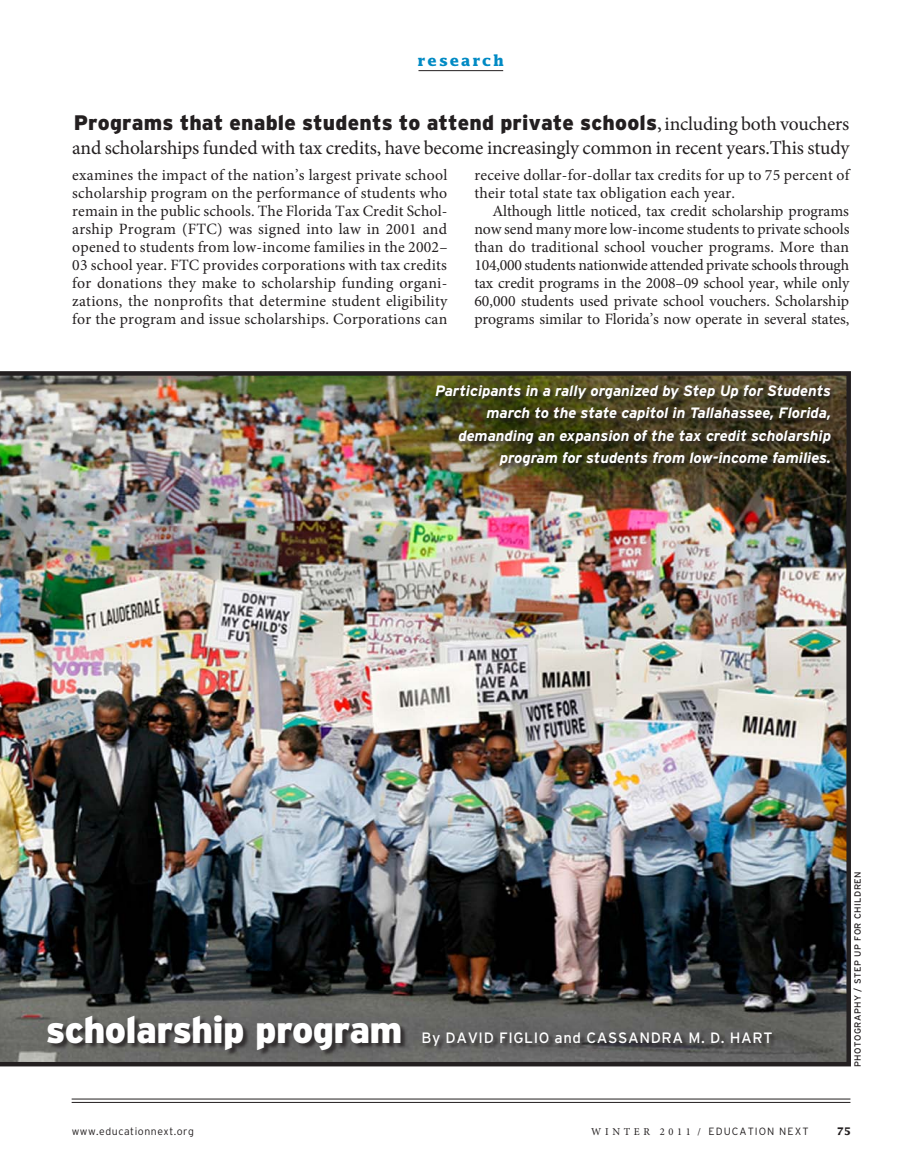
<style>
.page{position:relative;width:905px;height:1175px;background:#fff}
.page>*{position:absolute;margin:0;border:0;box-sizing:border-box;transform-origin:0 0}
.t1{font:900 37.5px "Interstate";letter-spacing:-.02em;color:#fff}
.t2{font:900 21px "Interstate";letter-spacing:.01em;color:#231f20}
.t3{font:19.5px "Minion Pro";letter-spacing:-.01em;color:#231f20}
.t4{font:15.75px/18px "Minion Pro";letter-spacing:.015em;color:#231f20;text-align:justify}
.t5{font:italic 700 15px/22.5px "Interstate";letter-spacing:-.005em;color:#fff;text-align:right}
.t6{font:15px "Interstate";letter-spacing:.04em;color:#fff}
.t7{font:700 15px "Lucida";letter-spacing:.12em;color:#008ac4}
.t8{font:300 10.5px "Interstate";letter-spacing:.1em;color:#231f20}
.t9{font:300 10.5px "Interstate";letter-spacing:.05em;color:#231f20}
.t10{font:700 10.5px "Lucida";color:#231f20}
.t11{font:9px "Interstate";letter-spacing:.05em;color:#231f20}
.s1{font-family:"Minion Pro";font-weight:400}
.s2{font-family:"Minion Pro";font-weight:400;font-size:19.5px}
</style>
<div class="page">
<hr style="left:72px;top:1102px;width:778px;height:1px;background:#231f20">
<hr style="left:72px;top:1098px;width:778px;height:1px;background:#231f20">
<hr style="left:418px;top:70px;width:85px;height:1px;background:#231f20">
<img style="left:0;top:371px;width:850px;height:695px">
<div style="left:0;top:1015px;width:777px;height:41px;background:#231f20;opacity:.75"></div>
<div style="left:436px;top:384px;width:400px;height:88px;background:#231f20;opacity:.75"></div>
<p class="t7" style="left:417px;top:51px;width:88px">research</p>
<h2 class="t2" style="left:74px;top:110px;width:777px">Programs that enable students to attend private schools<span class="s1">,</span><span class="s2">including both vouchers</span></h2>
<p class="t3" style="left:72px;top:134px;width:778px">and scholarships funded with tax credits, have become increasingly common in recent years.This study</p>
<p class="t4" style="left:72px;top:166px;width:377px">examines the impact of the nation’s largest private school scholarship program on the performance of students who remain in the public schools. The Florida Tax Credit Schol&shy;arship Program (FTC) was signed into law in 2001 and opened to students from low-income families in the 2002– 03 school year. FTC provides corporations with tax credits for donations they make to scholarship funding organi&shy;zations, the nonprofits that determine student eligibility for the program and issue scholarships. Corporations can</p>
<p class="t4" style="left:474px;top:166px;width:376px">receive dollar-for-dollar tax credits for up to 75 percent of their total state tax obligation each year.</p>
<p class="t4" style="left:474px;top:202px;width:376px;text-indent:18px">Although little noticed, tax credit scholarship programs now send many more low-income students to private schools than do traditional school voucher programs. More than 104,000 students nationwide attended private schools through tax credit programs in the 2008–09 school year, while only 60,000 students used private school vouchers. Scholarship programs similar to Florida’s now operate in several states,</p>
<p class="t5" style="left:435px;top:379px;width:397px">Participants in a rally organized by Step Up for Students march to the state capitol in Tallahassee, Florida, demanding an expansion of the tax credit scholarship program for students from low-income families.</p>
<h1 class="t1" style="left:46px;top:1008px;width:358px">scholarship program</h1>
<p class="t6" style="left:421px;top:1029px;width:353px">By DAVID FIGLIO and CASSANDRA M. D. HART</p>
<p class="t11" style="left:852px;top:1067px;width:197px;rotate:-90deg">PHOTOGRAPHY / STEP UP FOR CHILDREN</p>
<p class="t9" style="left:72px;top:1125px;width:124px">www.educationnext.org</p>
<p class="t8" style="left:591px;top:1125px;width:219px"><span class="s1">W I N T E R 2 0 1 1 /</span> EDUCATION NEXT</p>
<p class="t10" style="left:836px;top:1124px;width:16px">75</p>
</div>
